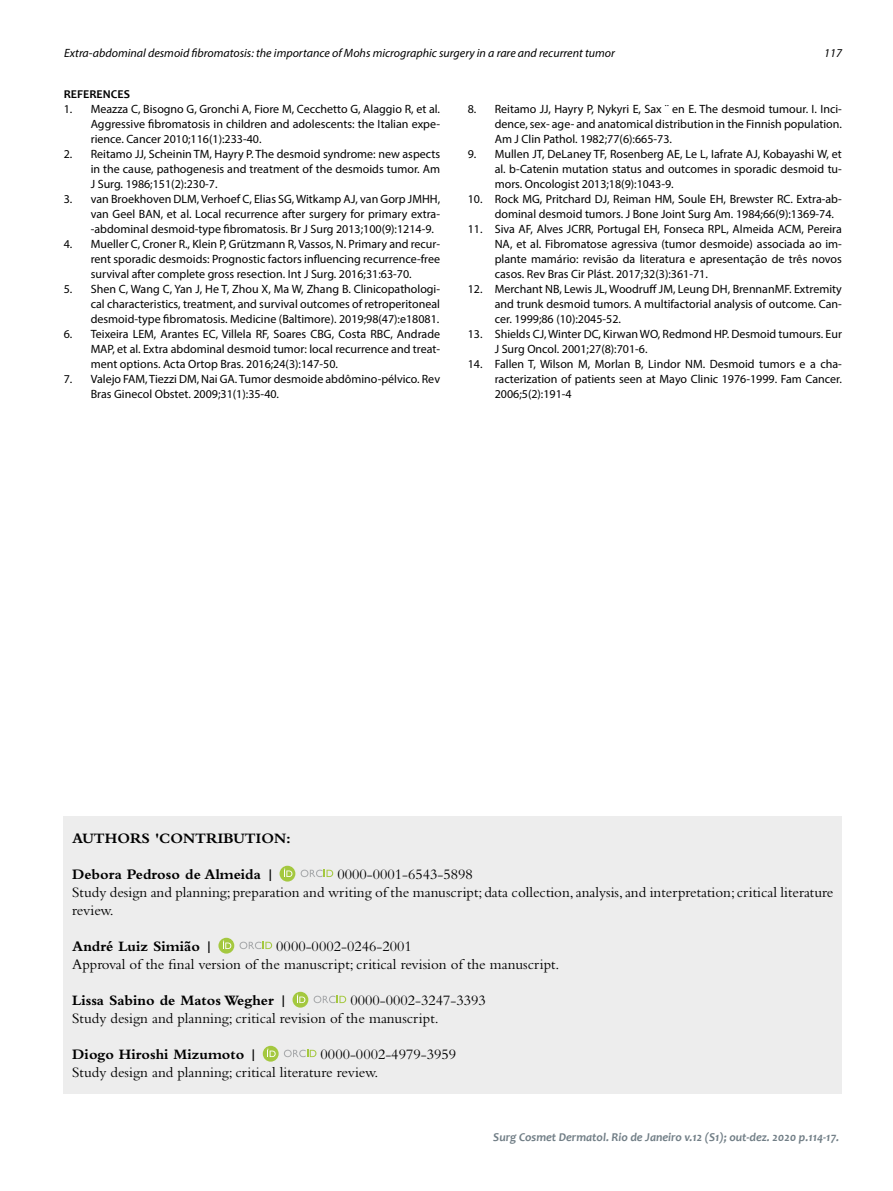
<style>
.page{position:relative;width:893px;height:1191px;background:#fff}
.page>*{position:absolute;margin:0;border:0;box-sizing:border-box;transform-origin:0 0}
.t1{font:15px/18px "Bembo Std";color:#000}
.t2{font:700 15px "Bembo Std";color:#000}
.t3{font:12px/15px "Myriad Pro";color:#000;text-align:justify}
.t4{font:italic 12px "Myriad Pro";color:#000}
.t5{font:italic 700 12px "Candara";color:#717e86}
.t6{font:700 12px "Candara";color:#000}
</style>
<div class="page">
<div style="left:64px;top:816px;width:778px;height:277px;background:#ededed"></div>
<div style="left:280px;top:865px;width:15px;height:16px;background:#a4c83f;border-radius:50%"></div>
<svg style="left:301px;top:869px;width:32px;height:8px"></svg>
<svg style="left:284px;top:868px;width:8px;height:9px"></svg>
<svg style="left:218px;top:937px;width:16px;height:16px"></svg>
<svg style="left:240px;top:941px;width:32px;height:8px"></svg>
<svg style="left:223px;top:940px;width:8px;height:9px"></svg>
<svg style="left:292px;top:991px;width:16px;height:16px"></svg>
<svg style="left:314px;top:995px;width:32px;height:8px"></svg>
<svg style="left:297px;top:994px;width:8px;height:9px"></svg>
<svg style="left:263px;top:1045px;width:16px;height:16px"></svg>
<svg style="left:284px;top:1049px;width:32px;height:8px"></svg>
<svg style="left:267px;top:1048px;width:9px;height:9px"></svg>
<p class="t4" style="left:64px;top:46px;width:552px">Extra-abdominal desmoid fibromatosis: the importance of Mohs micrographic surgery in a rare and recurrent tumor</p>
<p class="t4" style="left:824px;top:46px;width:19px">117</p>
<p class="t6" style="left:64px;top:87px;width:68px">REFERENCES</p>
<p class="t3" style="left:91px;top:101px;width:351px;text-indent:-27px">1. Meazza C, Bisogno G, Gronchi A, Fiore M, Cecchetto G, Alaggio R, et al.<br>Aggressive fibromatosis in children and adolescents: the Italian expe&shy;rience. Cancer 2010;116(1):233-40.</p>
<p class="t3" style="left:91px;top:146px;width:351px;text-indent:-27px">2. Reitamo JJ, Scheinin TM, Hayry P. The desmoid syndrome: new aspects in the cause, pathogenesis and treatment of the desmoids tumor. Am J Surg. 1986;151(2):230-7.</p>
<p class="t3" style="left:91px;top:191px;width:351px;text-indent:-27px">3. van Broekhoven DLM, Verhoef C, Elias SG, Witkamp AJ, van Gorp JMHH, van Geel BAN, et al. Local recurrence after surgery for primary extra--abdominal desmoid-type fibromatosis. Br J Surg 2013;100(9):1214-9.</p>
<p class="t3" style="left:91px;top:236px;width:351px;text-indent:-27px">4. Mueller C, Croner R., Klein P, Grützmann R, Vassos, N. Primary and recur&shy;rent sporadic desmoids: Prognostic factors influencing recurrence-free survival after complete gross resection. Int J Surg. 2016;31:63-70.</p>
<p class="t3" style="left:91px;top:281px;width:351px;text-indent:-27px">5. Shen C, Wang C, Yan J, He T, Zhou X, Ma W, Zhang B. Clinicopathologi&shy;cal characteristics, treatment, and survival outcomes of retroperitoneal desmoid-type fibromatosis. Medicine (Baltimore). 2019;98(47):e18081.</p>
<p class="t3" style="left:91px;top:326px;width:351px;text-indent:-27px">6. Teixeira LEM, Arantes EC, Villela RF, Soares CBG, Costa RBC, Andrade MAP, et al. Extra abdominal desmoid tumor: local recurrence and treat&shy;ment options. Acta Ortop Bras. 2016;24(3):147-50.</p>
<p class="t3" style="left:91px;top:371px;width:351px;text-indent:-27px">7. Valejo FAM, Tiezzi DM, Nai GA. Tumor desmoide abdômino-pélvico. Rev<br>Bras Ginecol Obstet. 2009;31(1):35-40.</p>
<p class="t3" style="left:495px;top:101px;width:349px;text-indent:-27px">8. Reitamo JJ, Hayry P, Nykyri E, Sax ¨ en E. The desmoid tumour. I. Inci&shy;dence, sex- age- and anatomical distribution in the Finnish population.<br>Am J Clin Pathol. 1982;77(6):665-73.</p>
<p class="t3" style="left:495px;top:146px;width:349px;text-indent:-27px">9. Mullen JT, DeLaney TF, Rosenberg AE, Le L, Iafrate AJ, Kobayashi W, et al. b-Catenin mutation status and outcomes in sporadic desmoid tu&shy;mors. Oncologist 2013;18(9):1043-9.</p>
<p class="t3" style="left:495px;top:191px;width:349px;text-indent:-27px">10. Rock MG, Pritchard DJ, Reiman HM, Soule EH, Brewster RC. Extra-ab&shy;dominal desmoid tumors. J Bone Joint Surg Am. 1984;66(9):1369-74.</p>
<p class="t3" style="left:495px;top:221px;width:349px;text-indent:-27px">11. Siva AF, Alves JCRR, Portugal EH, Fonseca RPL, Almeida ACM, Pereira NA, et al. Fibromatose agressiva (tumor desmoide) associada ao im&shy;plante mamário: revisão da literatura e apresentação de três novos casos. Rev Bras Cir Plást. 2017;32(3):361-71.</p>
<p class="t3" style="left:495px;top:281px;width:349px;text-indent:-27px">12. Merchant NB, Lewis JL, Woodruff JM, Leung DH, BrennanMF. Extremity and trunk desmoid tumors. A multifactorial analysis of outcome. Can&shy;cer. 1999;86 (10):2045-52.</p>
<p class="t3" style="left:495px;top:326px;width:349px;text-indent:-27px">13. Shields CJ, Winter DC, Kirwan WO, Redmond HP. Desmoid tumours. Eur<br>J Surg Oncol. 2001;27(8):701-6.</p>
<p class="t3" style="left:495px;top:356px;width:349px;text-indent:-27px">14. Fallen T, Wilson M, Morlan B, Lindor NM. Desmoid tumors e a cha&shy;racterization of patients seen at Mayo Clinic 1976-1999. Fam Cancer.<br>2006;5(2):191-4</p>
<p class="t2" style="left:72px;top:829px;width:220px">AUTHORS 'CONTRIBUTION:</p>
<p class="t2" style="left:72px;top:865px;width:204px">Debora Pedroso de Almeida |</p>
<p class="t1" style="left:72px;top:864px;width:763px;text-indent:265px">0000-0001-6543-5898<br>Study design and planning; preparation and writing of the manuscript; data collection, analysis, and interpretation; critical literature review.</p>
<p class="t2" style="left:72px;top:937px;width:143px">André Luiz Simião |</p>
<p class="t1" style="left:72px;top:936px;width:489px;text-indent:204px">0000-0002-0246-2001<br>Approval of the final version of the manuscript; critical revision of the manuscript.</p>
<p class="t2" style="left:72px;top:991px;width:217px">Lissa Sabino de Matos Wegher |</p>
<p class="t1" style="left:72px;top:990px;width:415px;text-indent:278px">0000-0002-3247-3393<br>Study design and planning; critical revision of the manuscript.</p>
<p class="t2" style="left:72px;top:1045px;width:187px">Diogo Hiroshi Mizumoto |</p>
<p class="t1" style="left:72px;top:1044px;width:385px;text-indent:248px">0000-0002-4979-3959<br>Study design and planning; critical literature review.</p>
<p class="t5" style="left:493px;top:1130px;width:347px">Surg Cosmet Dermatol. Rio de Janeiro v.12 (S1); out-dez. 2020 p.114-17.</p>
</div>
